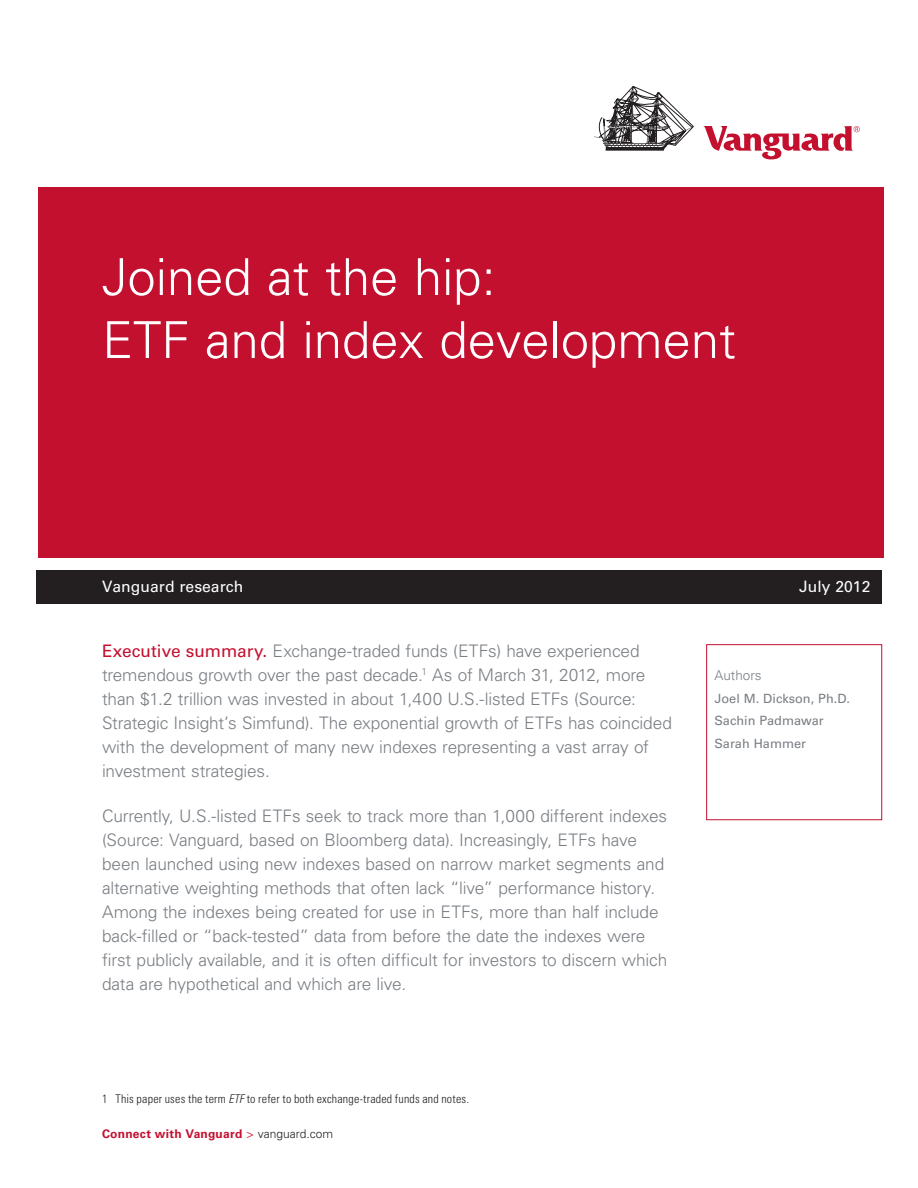
<style>
.page{position:relative;width:918px;height:1188px;background:#fff}
.page>*{position:absolute;margin:0;border:0;box-sizing:border-box;transform-origin:0 0}
.FC_Title{font:300 51px/63px "Univers LT Std";color:#fff}
.FC_Exec_Sum{font:300 17.25px/24px "Univers LT Std";letter-spacing:-.01em;color:#797e83}
.FC_Exec_Sum_Red{font:300 17.25px/24px "Univers LT Std";letter-spacing:-.01em;color:#797e83}
.FC_Title_bar{font:15.75px "Univers LT Std";color:#fff}
.Author_heading{font:300 13.5px "Univers LT Std";color:#797e83}
.Author_name{font:12.75px "Univers LT Std";color:#797e83}
.footnote{font:300 condensed 12px "Univers LT Std";letter-spacing:.015em;color:#231f20}
.FC_Connect_with_Info{font:700 12px "Univers LT Std";letter-spacing:.02em;color:#c3102f}
.s1{font-weight:400;color:#c3102f}
.s2{font-style:italic}
.s3{font-weight:300}
.s4{font-weight:300;color:#231f20}
</style>
<div class="page">
<div style="left:38px;top:187px;width:846px;height:370px;background:#c3102f"></div>
<svg style="left:594px;top:86px;width:101px;height:65px"></svg>
<svg style="left:703px;top:126px;width:157px;height:33px"></svg>
<div style="left:36px;top:570px;width:846px;height:34px;background:#231f20"></div>
<div style="left:706px;top:644px;width:176px;height:176px;border:1px solid #c3102f"></div>
<p class="FC_Title" style="left:102px;top:245px;width:635px">Joined at the hip:<br>ETF and index development</p>
<p class="FC_Title_bar" style="left:102px;top:578px;width:143px">Vanguard research</p>
<p class="FC_Title_bar" style="left:799px;top:578px;width:73px">July 2012</p>
<p class="FC_Exec_Sum_Red" style="left:102px;top:639px;width:571px"><span class="s1">Executive summary.</span> Exchange-traded funds (ETFs) have experienced tremendous growth over the past decade.<sup>1</sup> As of March 31, 2012, more than $1.2 trillion was invested in about 1,400 U.S.-listed ETFs (Source:<br>Strategic Insight’s Simfund). The exponential growth of ETFs has coincided with the development of many new indexes representing a vast array of investment strategies.</p>
<p class="FC_Exec_Sum" style="left:102px;top:804px;width:567px">Currently, U.S.-listed ETFs seek to track more than 1,000 different indexes (Source: Vanguard, based on Bloomberg data). Increasingly, ETFs have been launched using new indexes based on narrow market segments and alternative weighting methods that often lack “live” performance history.<br>Among the indexes being created for use in ETFs, more than half include back-filled or “back-tested” data from before the date the indexes were first publicly available, and it is often difficult for investors to discern which data are hypothetical and which are live.</p>
<p class="footnote" style="left:102px;top:1091px;width:369px">1 This paper uses the term <span class="s2">ETF</span> to refer to both exchange-traded funds and notes.</p>
<p class="FC_Connect_with_Info" style="left:102px;top:1127px;width:233px">Connect with Vanguard <span class="s3">&gt;</span> <span class="s4">vanguard.com</span></p>
<p class="Author_heading" style="left:714px;top:667px;width:49px">Authors</p>
<p class="Author_name" style="left:714px;top:691px;width:137px">Joel M. Dickson, Ph.D.</p>
<p class="Author_name" style="left:714px;top:713px;width:111px">Sachin Padmawar</p>
<p class="Author_name" style="left:714px;top:736px;width:93px">Sarah Hammer</p>
</div>
